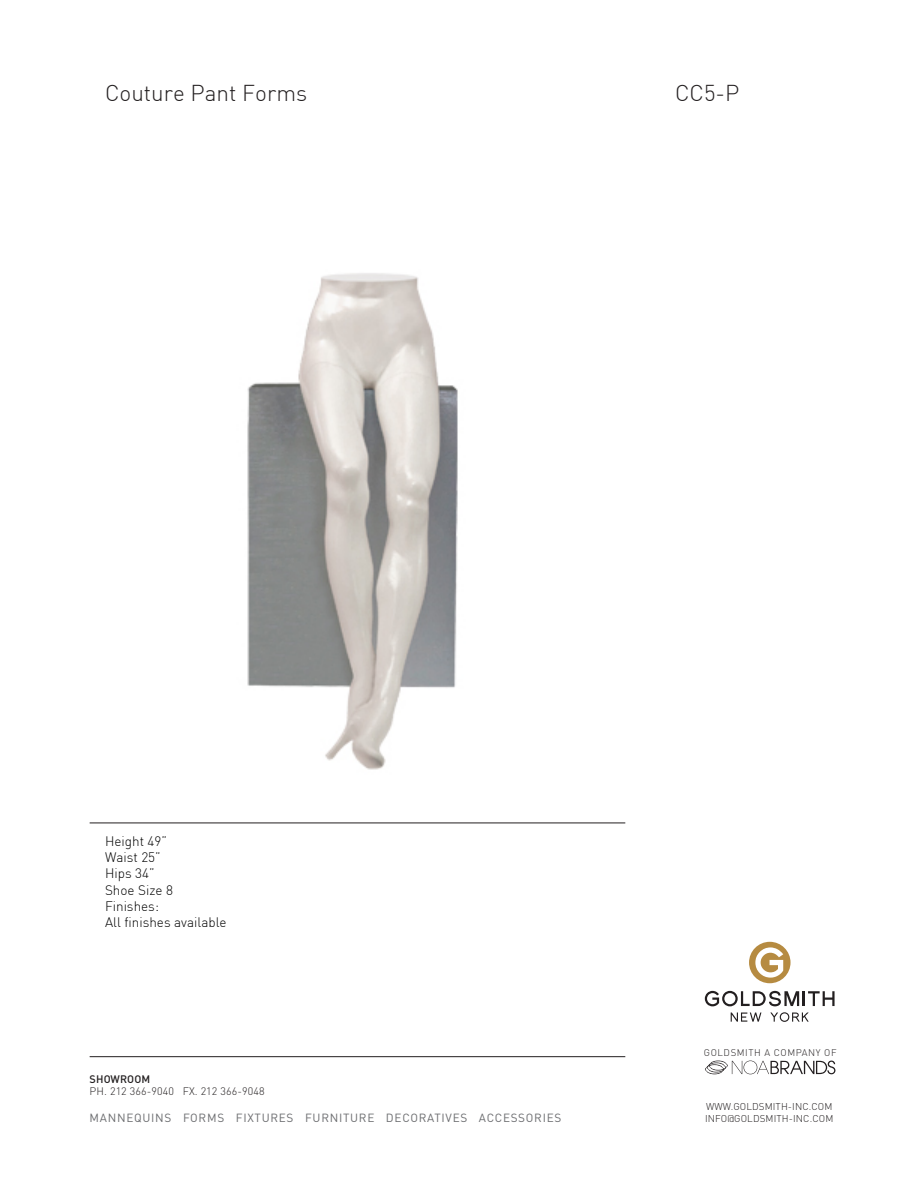
<style>
.page{position:relative;width:918px;height:1188px;background:#fff}
.page>*{position:absolute;margin:0;border:0;box-sizing:border-box;transform-origin:0 0}
.t1{font:300 22.5px "DIN Pro";color:#231f20}
.t2{font:300 13.5px/16.2px "DIN Pro";color:#000}
.t3{font:11.7px "DIN";letter-spacing:.06em;color:#6c6d70}
.t4{font:300 10.8px "DIN";letter-spacing:.01em;color:#231f20}
.t5{font:500 10.8px "DIN";letter-spacing:.01em;color:#231f20}
.t6{font:300 9.75px "DIN";letter-spacing:.01em;color:#231f20}
.t7{font:300 9.6px "DIN";letter-spacing:.06em;color:#231f20}
</style>
<div class="page">
<hr style="left:90px;top:823px;width:535px;height:1px;background:#231f20">
<hr style="left:90px;top:1056px;width:535px;height:1px;background:#231f20">
<div style="left:749px;top:942px;width:42px;height:41px;background:#b68b41;border-radius:50%"></div>
<svg style="left:705px;top:991px;width:130px;height:15px"></svg>
<svg style="left:731px;top:1013px;width:30px;height:9px"></svg>
<svg style="left:770px;top:1012px;width:39px;height:10px"></svg>
<svg style="left:755px;top:947px;width:28px;height:31px"></svg>
<svg style="left:705px;top:1061px;width:130px;height:13px"></svg>
<img style="left:247px;top:273px;width:211px;height:497px">
<h1 class="t1" style="left:105px;top:83px;width:204px">Couture Pant Forms</h1>
<h1 class="t1" style="left:675px;top:83px;width:66px">CC5-P</h1>
<p class="t2" style="left:105px;top:834px;width:123px">Height 49”<br>Waist 25”<br>Hips 34”<br>Shoe Size 8<br>Finishes:<br>All finishes available</p>
<p class="t5" style="left:90px;top:1072px;width:62px">SHOWROOM</p>
<p class="t4" style="left:90px;top:1085px;width:177px">PH. 212 366-9040 FX. 212 366-9048</p>
<p class="t3" style="left:90px;top:1110px;width:473px">MANNEQUINS FORMS FIXTURES FURNITURE DECORATIVES ACCESSORIES</p>
<p class="t7" style="left:704px;top:1047px;width:134px">GOLDSMITH A COMPANY OF</p>
<p class="t6" style="left:706px;top:1100px;width:128px">WWW.GOLDSMITH-INC.COM</p>
<p class="t6" style="left:705px;top:1112px;width:130px">INFO@GOLDSMITH-INC.COM</p>
</div>
